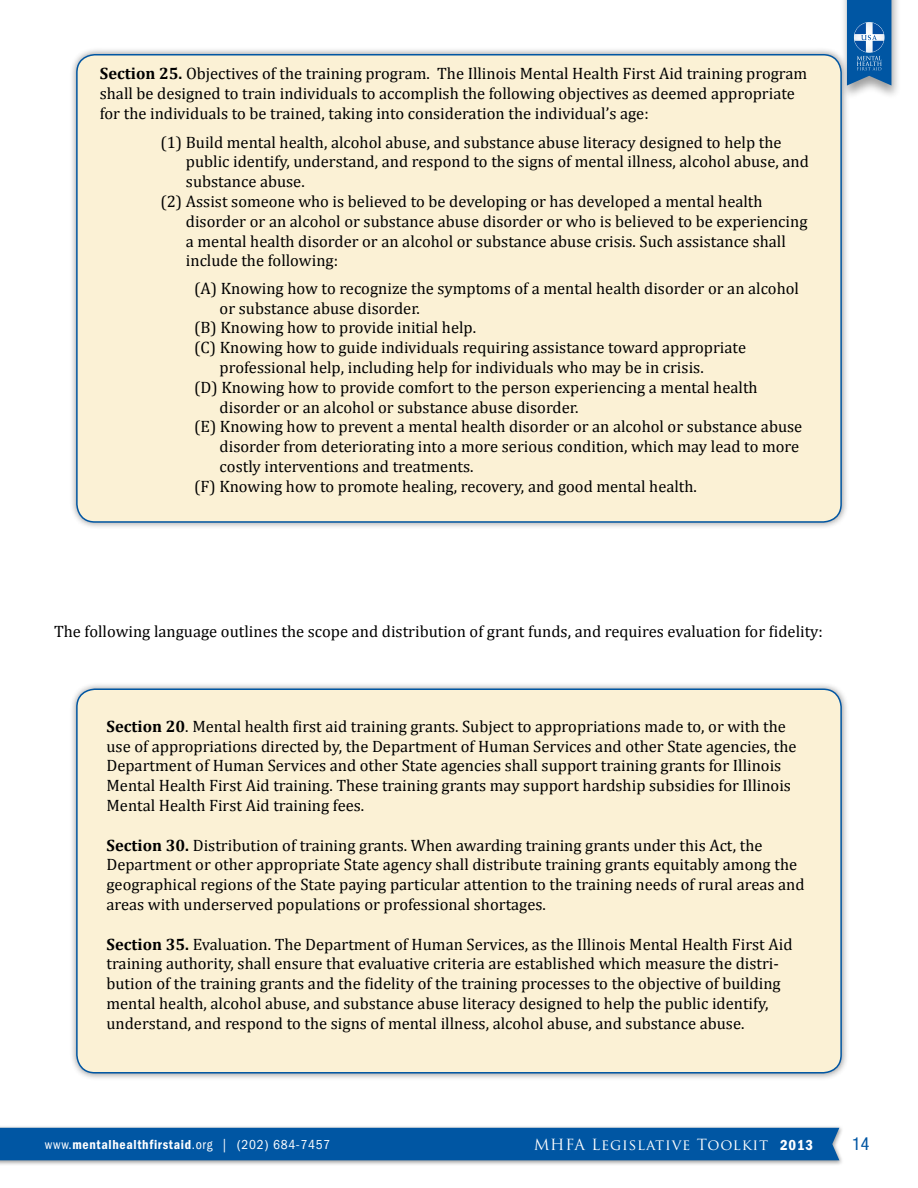
<style>
.page{position:relative;width:918px;height:1188px;background:#fff}
.page>*{position:absolute;margin:0;border:0;box-sizing:border-box;transform-origin:0 0}
.t1{font:condensed 18px "Helvetica Neue LT Std";color:#0056a3}
.t2{font:16.5px/19.8px "Cambria";color:#000}
.t3{font:15px "Trajan Pro";letter-spacing:.05em;color:#fff}
.t4{font:condensed 13.5px "ITC Franklin Gothic Std";letter-spacing:.05em;color:#fff}
.s1{font-weight:700}
.s2{font-family:"ITC Franklin Gothic Std Dm Cd";font-stretch:normal}
.s3{font-family:"ITC Franklin Gothic Std Dm Cd"}
</style>
<div class="page">
<div style="left:0;top:1125px;width:844px;height:41px;background:#000;opacity:.4"></div>
<div style="left:0;top:1128px;width:839px;height:32px;background:#0056a3"></div>
<div style="left:840px;top:0;width:62px;height:100px;background:#000;opacity:.38"></div>
<svg style="left:847px;top:0;width:44px;height:86px;background:#286eae"></svg>
<div style="left:69px;top:682px;width:780px;height:399px;background:#000;opacity:.43"></div>
<div style="left:77px;top:689px;width:764px;height:384px;background:#fbf1d5;border-radius:18px"></div>
<div style="left:76px;top:688px;width:766px;height:386px;border:2px solid #0056a3;border-radius:18px"></div>
<div style="left:69px;top:47px;width:780px;height:483px;background:#000;opacity:.43"></div>
<div style="left:77px;top:55px;width:764px;height:467px;background:#fbf1d5;border-radius:18px"></div>
<p class="t2" style="left:100px;top:64px;width:709px"><span class="s1">Section 25.</span> Objectives of the training program. The Illinois Mental Health First Aid training program shall be designed to train individuals to accomplish the following objectives as deemed appropriate for the individuals to be trained, taking into consideration the individual’s age:</p>
<p class="t2" style="left:161px;top:132px;width:623px">(1) Build mental health, alcohol abuse, and substance abuse literacy designed to help the</p>
<p class="t2" style="left:186px;top:152px;width:624px">public identify, understand, and respond to the signs of mental illness, alcohol abuse, and</p>
<p class="t2" style="left:186px;top:172px;width:120px">substance abuse.</p>
<p class="t2" style="left:161px;top:191px;width:604px">(2) Assist someone who is believed to be developing or has developed a mental health</p>
<p class="t2" style="left:186px;top:211px;width:623px">disorder or an alcohol or substance abuse disorder or who is believed to be experiencing</p>
<p class="t2" style="left:186px;top:231px;width:601px">a mental health disorder or an alcohol or substance abuse crisis. Such assistance shall</p>
<p class="t2" style="left:186px;top:251px;width:154px">include the following:</p>
<p class="t2" style="left:194px;top:278px;width:606px">(A) Knowing how to recognize the symptoms of a mental health disorder or an alcohol</p>
<p class="t2" style="left:220px;top:298px;width:202px">or substance abuse disorder.</p>
<p class="t2" style="left:194px;top:318px;width:283px">(B) Knowing how to provide initial help.</p>
<p class="t2" style="left:194px;top:338px;width:553px">(C) Knowing how to guide individuals requiring assistance toward appropriate</p>
<p class="t2" style="left:220px;top:357px;width:486px">professional help, including help for individuals who may be in crisis.</p>
<p class="t2" style="left:194px;top:377px;width:565px">(D) Knowing how to provide comfort to the person experiencing a mental health</p>
<p class="t2" style="left:220px;top:397px;width:360px">disorder or an alcohol or substance abuse disorder.</p>
<p class="t2" style="left:194px;top:417px;width:610px">(E) Knowing how to prevent a mental health disorder or an alcohol or substance abuse</p>
<p class="t2" style="left:220px;top:437px;width:581px">disorder from deteriorating into a more serious condition, which may lead to more</p>
<p class="t2" style="left:220px;top:456px;width:255px">costly interventions and treatments.</p>
<p class="t2" style="left:194px;top:476px;width:504px">(F) Knowing how to promote healing, recovery, and good mental health.</p>
<p class="t2" style="left:54px;top:621px;width:770px">The following language outlines the scope and distribution of grant funds, and requires evaluation for fidelity:</p>
<p class="t2" style="left:107px;top:716px;width:691px"><span class="s1">Section 20</span>. Mental health first aid training grants. Subject to appropriations made to, or with the use of appropriations directed by, the Department of Human Services and other State agencies, the Department of Human Services and other State agencies shall support training grants for Illinois Mental Health First Aid training. These training grants may support hardship subsidies for Illinois Mental Health First Aid training fees.</p>
<p class="t2" style="left:107px;top:835px;width:700px"><span class="s1">Section 30.</span> Distribution of training grants. When awarding training grants under this Act, the Department or other appropriate State agency shall distribute training grants equitably among the geographical regions of the State paying particular attention to the training needs of rural areas and areas with underserved populations or professional shortages.</p>
<p class="t2" style="left:107px;top:934px;width:688px"><span class="s1">Section 35.</span> Evaluation. The Department of Human Services, as the Illinois Mental Health First Aid training authority, shall ensure that evaluative criteria are established which measure the distri&shy;bution of the training grants and the fidelity of the training processes to the objective of building mental health, alcohol abuse, and substance abuse literacy designed to help the public identify, understand, and respond to the signs of mental illness, alcohol abuse, and substance abuse.</p>
<p class="t4" style="left:45px;top:1137px;width:287px">www.<span class="s2">mentalhealthfirstaid</span>.org | (202) 684-7457</p>
<p class="t3" style="left:534px;top:1135px;width:281px">MHFA Legislative Toolkit <span class="s3">2013</span></p>
<p class="t1" style="left:852px;top:1133px;width:19px">14</p>
</div>
